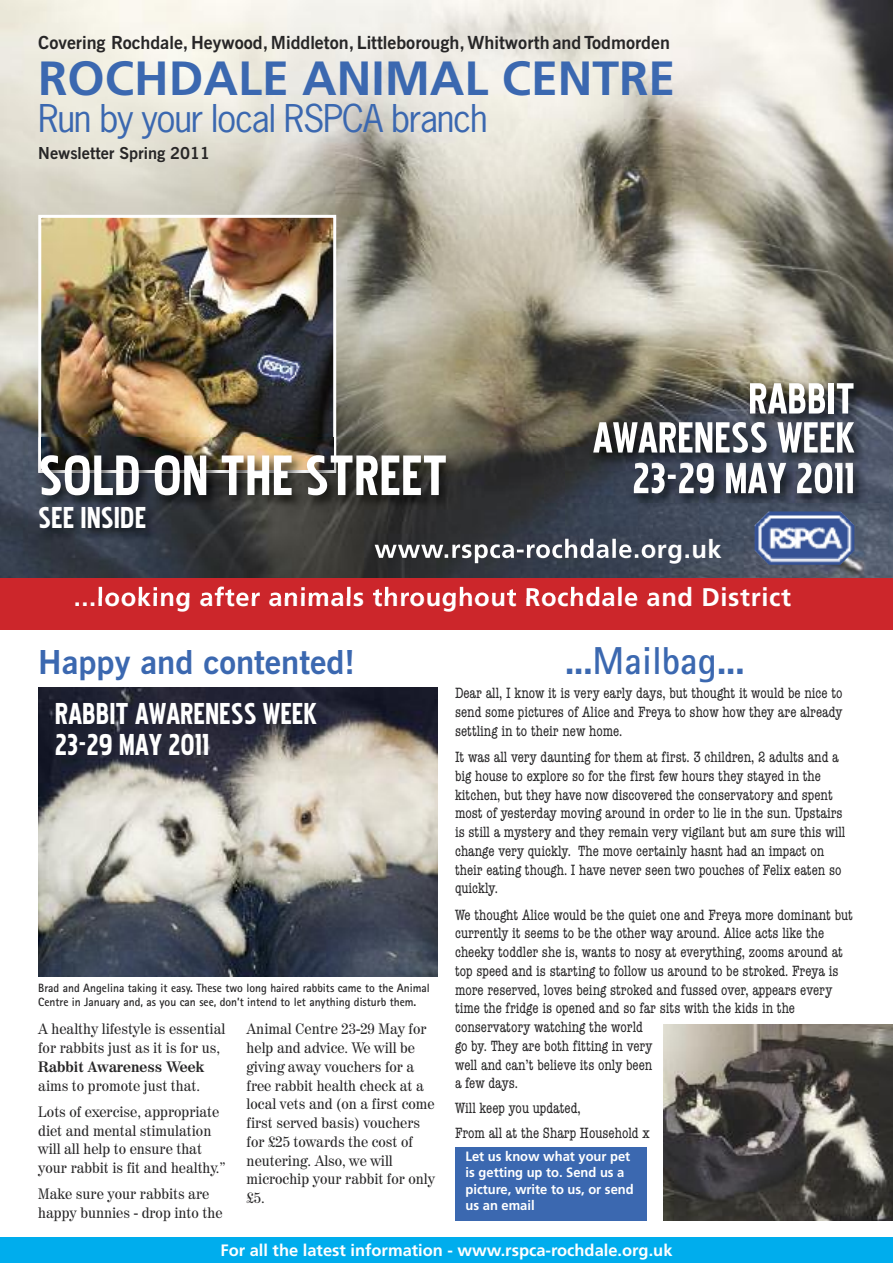
<style>
.page{position:relative;width:893px;height:1263px;background:#fff}
.page>*{position:absolute;margin:0;border:0;box-sizing:border-box;transform-origin:0 0}
.t1{font:70.5px "Pakenham";color:#fff}
.t2{font:54px/39px "Pakenham";color:#fff;text-align:right}
.t3{font:700 48px "Frutiger";color:#3b68b0}
.t4{font:700 39px "Rotis Sans Serif";color:#3b68b0}
.t5{font:37.5px/31.5px "Pakenham";color:#fff}
.t6{font:36px "News Gothic";letter-spacing:-.035em;color:#3b68b0}
.t7{font:700 33px "News Gothic BT";color:#3b68b0}
.t8{font:700 25.5px "Frutiger";letter-spacing:.025em;color:#fff}
.t9{font:700 18px "News Gothic BT";color:#272627}
.t10{font:700 16.5px "Frutiger";color:#fff}
.t11{font:700 16.5px "News Gothic BT";color:#272627}
.t12{font:condensed 15.45px/18.8px "American Typewriter";color:#272627;scale:.96 1}
.t13{font:15px/18.8px "Century 725 BT";color:#272627;scale:.96 1}
.t14{font:700 15px "Century 725 BT";color:#272627;scale:.96 1}
.t15{font:700 13.5px/16.5px "Frutiger";color:#fff;scale:.96 1}
.t16{font:700 12px/14.4px "Rotis Sans Serif";color:#272627;scale:.96 1}
</style>
<div class="page">
<div style="left:455px;top:1147px;width:191px;height:73px;background:#3b68b0"></div>
<div style="left:0;top:1237px;width:893px;height:26px;background:#00aded"></div>
<img style="left:0;top:0;width:893px;height:578px">
<div style="left:0;top:578px;width:893px;height:51px;background:#cc262b"></div>
<img style="left:652px;top:502px;width:236px;height:34px">
<img style="left:544px;top:367px;width:349px;height:135px">
<img style="left:652px;top:463px;width:201px;height:30px">
<img style="left:755px;top:511px;width:99px;height:54px">
<img style="left:38px;top:688px;width:400px;height:288px">
<img style="left:42px;top:219px;width:290px;height:218px">
<div style="left:38px;top:215px;width:298px;height:258px;border:3px solid #fff"></div>
<img style="left:28px;top:437px;width:624px;height:161px">
<img style="left:96px;top:586px;width:209px;height:12px">
<img style="left:375px;top:539px;width:234px;height:24px">
<img style="left:566px;top:502px;width:86px;height:34px">
<img style="left:544px;top:437px;width:108px;height:65px">
<img style="left:593px;top:437px;width:59px;height:16px">
<img style="left:38px;top:437px;width:298px;height:36px">
<img style="left:41px;top:437px;width:292px;height:32px">
<img style="left:663px;top:1024px;width:230px;height:196px">
<p class="t9" style="left:38px;top:36px;width:633px">Covering Rochdale, Heywood, Middleton, Littleborough,Whitworth and Todmorden</p>
<h3 class="t3" style="left:38px;top:59px;width:638px">ROCHDALE ANIMAL CENTRE</h3>
<h3 class="t6" style="left:38px;top:99px;width:451px">Run by your local RSPCA branch</h3>
<p class="t11" style="left:38px;top:147px;width:174px">Newsletter Spring 2011</p>
<h1 class="t1" style="left:38px;top:443px;width:411px">SOLD ON THE STREET</h1>
<h3 class="t5" style="left:38px;top:502px;width:109px">SEE INSIDE</h3>
<h2 class="t2" style="left:593px;top:379px;width:263px">RABBIT<br>AWARENESS WEEK</h2>
<h3 class="t8" style="left:74px;top:587px;width:719px">...looking after animals throughout Rochdale and District</h3>
<h3 class="t7" style="left:38px;top:650px;width:318px">Happy and contented!</h3>
<h3 class="t5" style="left:55px;top:698px;width:263px">RABBIT AWARENESS WEEK<br>23-29 MAY 2011</h3>
<p class="t16" style="left:38px;top:982px;width:409px">Brad and Angelina taking it easy. These two long haired rabbits came to the Animal<br>Centre in January and, as you can see, don’t intend to let anything disturb them.</p>
<p class="t13" style="left:38px;top:1021px;width:196px">A healthy lifestyle is essential for rabbits just as it is for us,</p>
<p class="t14" style="left:38px;top:1061px;width:175px">Rabbit Awareness Week</p>
<p class="t13" style="left:38px;top:1074px;width:190px;line-height:26.2px">aims to promote just that.<br>Lots of exercise, appropriate</p>
<p class="t13" style="left:38px;top:1122px;width:197px">diet and mental stimulation will all help to ensure that your rabbit is fit and healthy.”</p>
<p class="t13" style="left:38px;top:1186px;width:193px">Make sure your rabbits are happy bunnies - drop into the</p>
<p class="t13" style="left:247px;top:1021px;width:198px">Animal Centre 23-29 May for help and advice. We will be giving away vouchers for a free rabbit health check at a local vets and (on a first come first served basis) vouchers for £25 towards the cost of neutering. Also, we will microchip your rabbit for only £5.</p>
<h3 class="t4" style="left:565px;top:647px;width:181px">...Mailbag...</h3>
<p class="t12" style="left:455px;top:683px;width:405px;text-align:justify">Dear all, I know it is very early days, but thought it would be nice to send some pictures of Alice and Freya to show how they are already settling in to their new home.</p>
<p class="t12" style="left:455px;top:747px;width:408px">It was all very daunting for them at first. 3 children, 2 adults and a big house to explore so for the first few hours they stayed in the kitchen, but they have now discovered the conservatory and spent most of yesterday moving around in order to lie in the sun. Upstairs is still a mystery and they remain very vigilant but am sure this will change very quickly. The move certainly hasnt had an impact on their eating though. I have never seen two pouches of Felix eaten so quickly.</p>
<p class="t12" style="left:455px;top:905px;width:416px">We thought Alice would be the quiet one and Freya more dominant but currently it seems to be the other way around. Alice acts like the cheeky toddler she is, wants to nosy at everything, zooms around at top speed and is starting to follow us around to be stroked. Freya is more reserved, loves being stroked and fussed over, appears every time the fridge is opened and so far sits with the kids in the conservatory watching the world<br>go by. They are both fitting in very<br>well and can’t believe its only been<br>a few days.</p>
<p class="t12" style="left:455px;top:1095px;width:204px;line-height:24.8px">Will keep you updated,<br>From all at the Sharp Household x</p>
<p class="t15" style="left:466px;top:1149px;width:177px">Let us know what your pet is getting up to. Send us a picture, write to us, or send us an email</p>
<p class="t10" style="left:220px;top:1244px;width:454px">For all the latest information - www.rspca-rochdale.org.uk</p>
</div>
